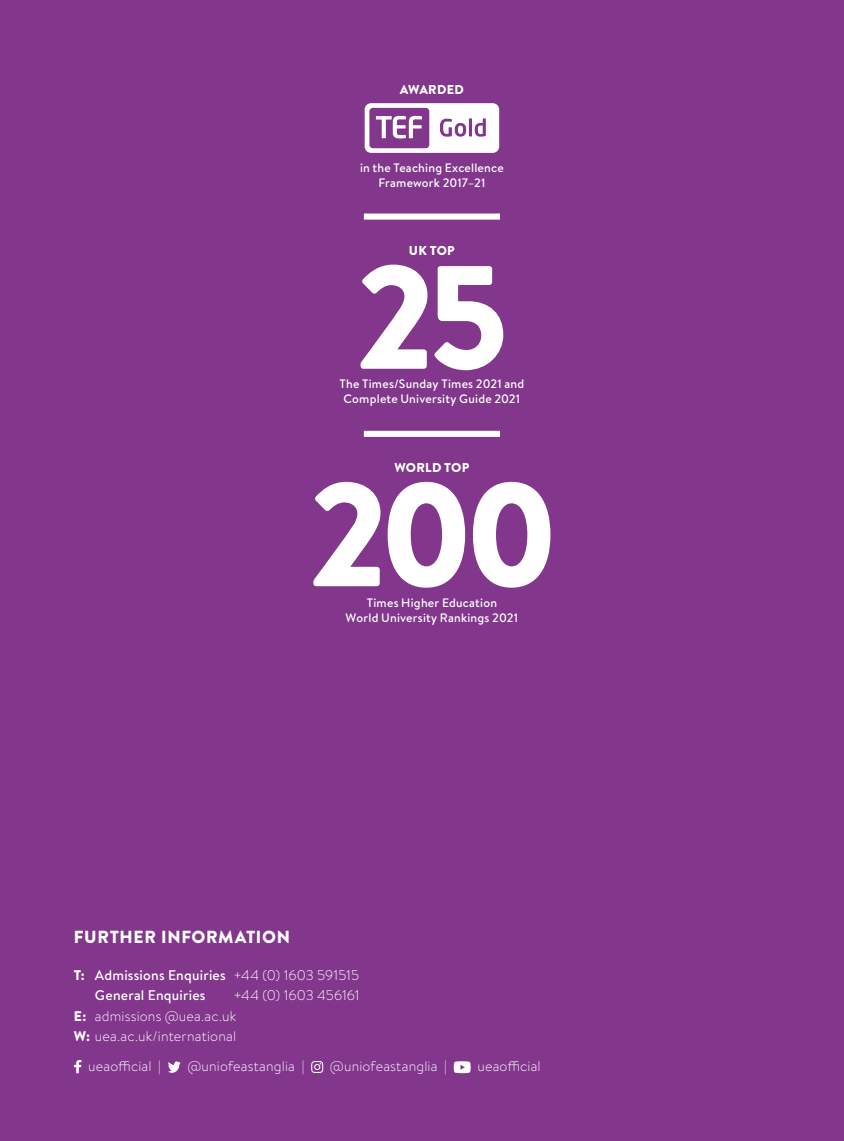
<style>
.page{position:relative;width:844px;height:1141px;background:#fff}
.page>*{position:absolute;margin:0;border:0;box-sizing:border-box;transform-origin:0 0}
.t1{font:900 17.5px "Brandon Text";letter-spacing:.035em;color:#fff}
.t2{font:300 14px/20.3px "Brandon Text";letter-spacing:.015em;color:#fff}
.t3{font:500 14px/20.3px "Brandon Text";letter-spacing:.015em;color:#fff}
.t4{font:900 12.95px "Brandon Text";letter-spacing:.02em;color:#fff}
.t5{font:500 12.25px/14.7px "Brandon Text";letter-spacing:.02em;color:#fff;text-align:center}
.s1{font-weight:900}
.s2{font-weight:300}
</style>
<div class="page">
<div style="left:0;top:0;width:843px;height:1141px;background:#82368c"></div>
<svg style="left:74px;top:1060px;width:7px;height:13px"></svg>
<svg style="left:168px;top:1061px;width:13px;height:12px"></svg>
<svg style="left:311px;top:1061px;width:12px;height:12px"></svg>
<svg style="left:453px;top:1061px;width:17px;height:12px"></svg>
<div style="left:364px;top:213px;width:136px;height:7px;background:#fff"></div>
<div style="left:364px;top:431px;width:136px;height:6px;background:#fff"></div>
<svg style="left:313px;top:482px;width:237px;height:106px"></svg>
<svg style="left:360px;top:265px;width:143px;height:105px"></svg>
<svg style="left:364px;top:103px;width:135px;height:50px"></svg>
<p class="t4" style="left:399px;top:80px;width:66px">AWARDED</p>
<p class="t5" style="left:360px;top:160px;width:145px">in the Teaching Excellence<br>Framework 2017–21</p>
<p class="t4" style="left:409px;top:242px;width:47px">UK TOP</p>
<p class="t5" style="left:339px;top:376px;width:186px">The Times/Sunday Times 2021 and<br>Complete University Guide 2021</p>
<p class="t4" style="left:394px;top:458px;width:76px">WORLD TOP</p>
<p class="t5" style="left:345px;top:595px;width:174px">Times Higher Education<br>World University Rankings 2021</p>
<h1 class="t1" style="left:74px;top:925px;width:217px">FURTHER INFORMATION</h1>
<p class="t3" style="left:95px;top:965px;width:265px;text-indent:-21px"><span class="s1">T:</span> Admissions Enquiries <span class="s2">+44 (0) 1603 591515<br></span>General Enquiries</p>
<p class="t2" style="left:74px;top:985px;width:287px;text-indent:159px">+44 (0) 1603 456161<br><span class="s1">E:</span> admissions @uea.ac.uk<br><span class="s1">W:</span> uea.ac.uk/international</p>
<p class="t2" style="left:88px;top:1056px;width:74px">ueaofficial |</p>
<p class="t2" style="left:187px;top:1056px;width:118px">@uniofeastanglia |</p>
<p class="t2" style="left:330px;top:1056px;width:118px">@uniofeastanglia |</p>
<p class="t2" style="left:477px;top:1056px;width:65px">ueaofficial</p>
</div>
